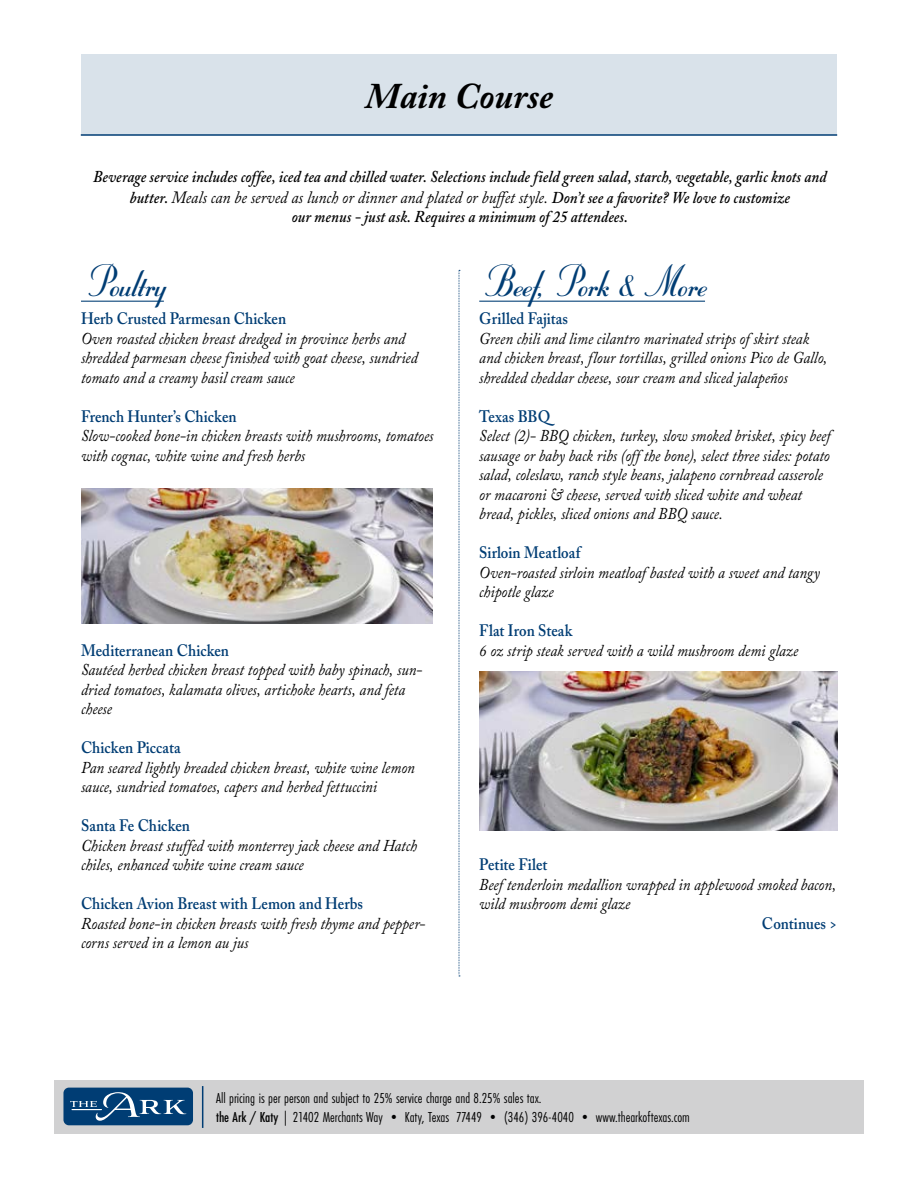
<style>
.page{position:relative;width:918px;height:1188px;background:#fff}
.page>*{position:absolute;margin:0;border:0;box-sizing:border-box;transform-origin:0 0}
.t1{font:45px "Stuyvesant ICG Solid";letter-spacing:-.015em;color:#003d74}
.t2{font:italic 700 36px "Adobe Caslon Pro";color:#000}
.t3{font:italic 17.25px "Adobe Caslon Pro";color:#000;scale:.9 1}
.t4{font:italic 16.5px/19.5px "Adobe Caslon Pro";color:#000;scale:.9 1}
.t5{font:600 16.5px "Adobe Caslon Pro";letter-spacing:.005em;color:#003d74;scale:.9 1}
.t6{font:italic 600 16.5px "Adobe Caslon Pro";color:#000;scale:.9 1}
.t7{font:15px/19.5px "Futura PT Cond";color:#000}
.s1{font-weight:600;font-size:16.5px}
.s2{font-weight:500}
</style>
<div class="page">
<div style="left:54px;top:1080px;width:810px;height:54px;background:#d1d1d2"></div>
<hr style="left:202px;top:1086px;width:1px;height:42px;background:#003d74">
<div style="left:63px;top:1088px;width:130px;height:37px;background:#003d74;border-radius:5px"></div>
<svg style="left:70px;top:1092px;width:117px;height:29px"></svg>
<hr style="left:81px;top:301px;width:83px;height:1px;background:#003d74">
<hr style="left:479px;top:301px;width:226px;height:1px;background:#003d74">
<svg style="left:459px;top:270px;width:1px;height:707px"></svg>
<div style="left:81px;top:54px;width:756px;height:81px;background:#d9e2ea"></div>
<hr style="left:81px;top:134px;width:756px;height:2px;background:#003d74">
<img style="left:82px;top:489px;width:350px;height:134px">
<img style="left:479px;top:671px;width:358px;height:159px">
<h2 class="t2" style="left:365px;top:74px;width:189px">Main Course</h2>
<p class="t6" style="left:93px;top:166px;width:816px">Beverage service includes coffee, iced tea and chilled water. Selections include field green salad, starch, vegetable, garlic knots and</p>
<p class="t3" style="left:130px;top:187px;width:735px"><span class="s1">butter.</span> Meals can be served as lunch or dinner and plated or buffet style. <span class="s1">Don’t see a favorite? We love to customize</span></p>
<p class="t6" style="left:292px;top:207px;width:375px">our menus - just ask. Requires a minimum of 25 attendees.</p>
<h1 class="t1" style="left:81px;top:257px;width:84px">Poultry</h1>
<p class="t5" style="left:81px;top:309px;width:230px">Herb Crusted Parmesan Chicken</p>
<p class="t4" style="left:81px;top:328px;width:376px">Oven roasted chicken breast dredged in province herbs and shredded parmesan cheese finished with goat cheese, sundried tomato and a creamy basil cream sauce</p>
<p class="t5" style="left:81px;top:407px;width:174px">French Hunter’s Chicken</p>
<p class="t4" style="left:81px;top:426px;width:393px">Slow-cooked bone-in chicken breasts with mushrooms, tomatoes with cognac, white wine and fresh herbs</p>
<p class="t5" style="left:81px;top:641px;width:166px">Mediterranean Chicken</p>
<p class="t4" style="left:81px;top:660px;width:381px">Sautéed herbed chicken breast topped with baby spinach, sun&shy;dried tomatoes, kalamata olives, artichoke hearts, and feta cheese</p>
<p class="t5" style="left:81px;top:738px;width:112px">Chicken Piccata</p>
<p class="t4" style="left:81px;top:757px;width:373px">Pan seared lightly breaded chicken breast, white wine lemon sauce, sundried tomatoes, capers and herbed fettuccini</p>
<p class="t5" style="left:81px;top:816px;width:123px">Santa Fe Chicken</p>
<p class="t4" style="left:81px;top:836px;width:375px">Chicken breast stuffed with monterrey jack cheese and Hatch chiles, enhanced white wine cream sauce</p>
<p class="t5" style="left:81px;top:894px;width:315px">Chicken Avion Breast with Lemon and Herbs</p>
<p class="t4" style="left:81px;top:914px;width:384px">Roasted bone-in chicken breasts with fresh thyme and pepper&shy;corns served in a lemon au jus</p>
<h1 class="t1" style="left:479px;top:257px;width:227px">Beef, Pork &amp; More</h1>
<p class="t5" style="left:479px;top:309px;width:100px">Grilled Fajitas</p>
<p class="t4" style="left:479px;top:328px;width:388px">Green chili and lime cilantro marinated strips of skirt steak and chicken breast, flour tortillas, grilled onions Pico de Gallo, shredded cheddar cheese, sour cream and sliced jalapeños</p>
<p class="t5" style="left:479px;top:407px;width:80px">Texas BBQ</p>
<p class="t4" style="left:479px;top:426px;width:392px">Select (2)- BBQ chicken, turkey, slow smoked brisket, spicy beef sausage or baby back ribs (off the bone), select three sides: potato salad, coleslaw, ranch style beans, jalapeno cornbread casserole or macaroni &amp; cheese, served with sliced white and wheat bread, pickles, sliced onions and BBQ sauce.</p>
<p class="t5" style="left:479px;top:543px;width:114px">Sirloin Meatloaf</p>
<p class="t4" style="left:479px;top:563px;width:380px">Oven-roasted sirloin meatloaf basted with a sweet and tangy chipotle glaze</p>
<p class="t5" style="left:479px;top:621px;width:105px">Flat Iron Steak</p>
<p class="t4" style="left:479px;top:641px;width:356px">6 oz strip steak served with a wild mushroom demi glaze</p>
<p class="t5" style="left:479px;top:855px;width:77px">Petite Filet</p>
<p class="t4" style="left:479px;top:875px;width:398px">Beef tenderloin medallion wrapped in applewood smoked bacon, wild mushroom demi glaze</p>
<p class="t5" style="left:762px;top:914px;width:85px">Continues &gt;</p>
<p class="t7" style="left:216px;top:1088px;width:475px">All pricing is per person and subject to 25% service charge and 8.25% sales tax.<br><span class="s2">the Ark / Katy</span> | 21402 Merchants Way • Katy, Texas 77449 • (346) 396-4040 • www.thearkoftexas.com</p>
</div>
